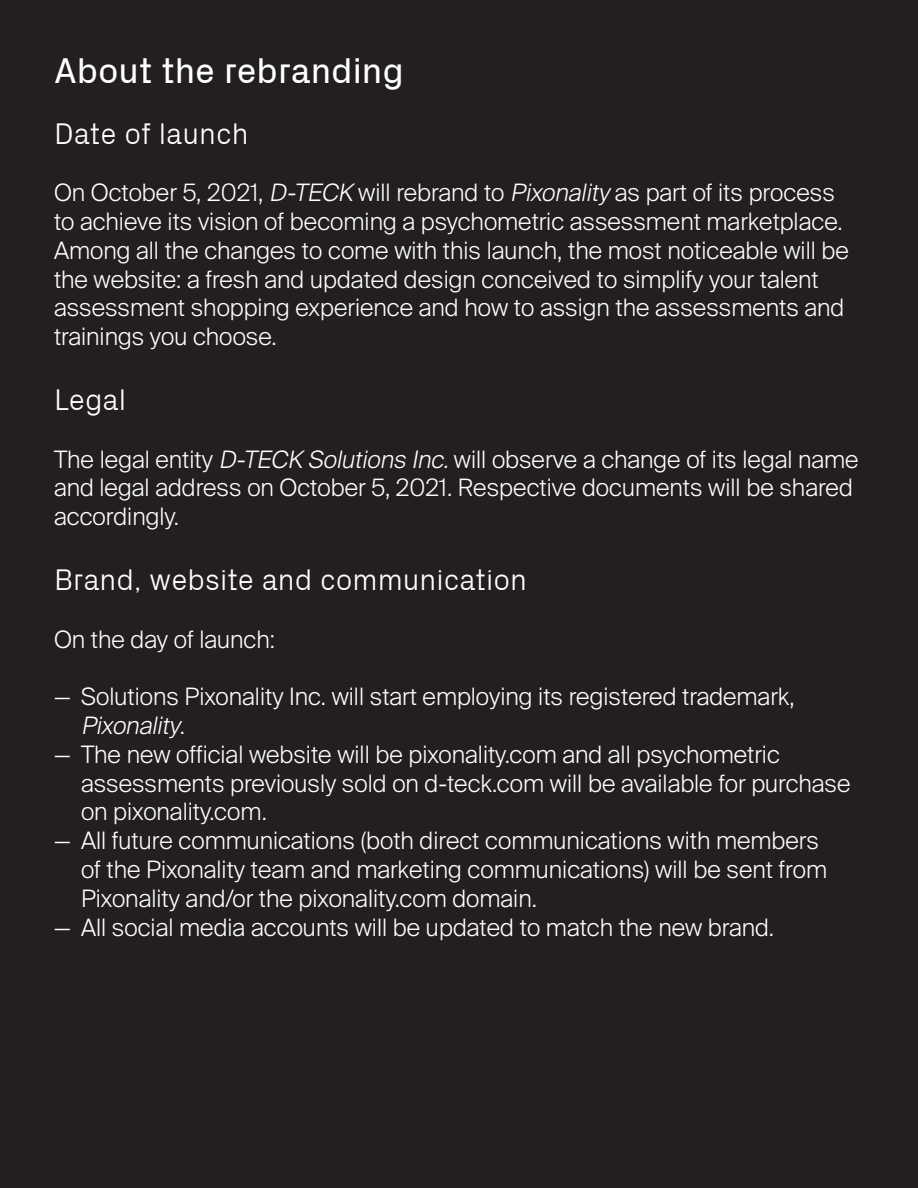
<style>
.page{position:relative;width:918px;height:1188px;background:#231f20}
.page>*{position:absolute;margin:0;border:0;box-sizing:border-box;transform-origin:0 0}
.t1{font:36px "Px Grotesk";color:#fff}
.t2{font:300 30px "Px Grotesk";color:#fff}
.t3{font:300 24px/28.8px "Suisse Intl";color:#fff}
.s1{font-style:italic}
</style>
<div class="page">
<p class="t1" style="left:54px;top:50px;width:351px">About the rebranding</p>
<p class="t2" style="left:54px;top:116px;width:196px">Date of launch</p>
<p class="t3" style="left:54px;top:178px;width:797px">On October 5, 2021, <span class="s1">D-TECK</span> will rebrand to <span class="s1">Pixonality</span> as part of its process to achieve its vision of becoming a psychometric assessment marketplace.<br>Among all the changes to come with this launch, the most noticeable will be the website: a fresh and updated design conceived to simplify your talent assessment shopping experience and how to assign the assessments and trainings you choose.</p>
<p class="t2" style="left:54px;top:382px;width:74px">Legal</p>
<p class="t3" style="left:54px;top:445px;width:806px">The legal entity <span class="s1">D-TECK Solutions Inc.</span>will observe a change of its legal name and legal address on October 5, 2021. Respective documents will be shared accordingly.</p>
<p class="t2" style="left:54px;top:562px;width:474px">Brand, website and communication</p>
<p class="t3" style="left:54px;top:625px;width:222px">On the day of launch:</p>
<p class="t3" style="left:81px;top:682px;width:715px;text-indent:-27px">— Solutions Pixonality Inc. will start employing its registered trademark,<br><span class="s1">Pixonality</span>.</p>
<p class="t3" style="left:81px;top:740px;width:771px;text-indent:-27px">— The new official website will be pixonality.com and all psychometric assessments previously sold on d-teck.com will be available for purchase on pixonality.com.</p>
<p class="t3" style="left:81px;top:826px;width:748px;text-indent:-27px">— All future communications (both direct communications with members of the Pixonality team and marketing communications) will be sent from<br>Pixonality and/or the pixonality.com domain.</p>
<p class="t3" style="left:54px;top:913px;width:722px">— All social media accounts will be updated to match the new brand.</p>
</div>
